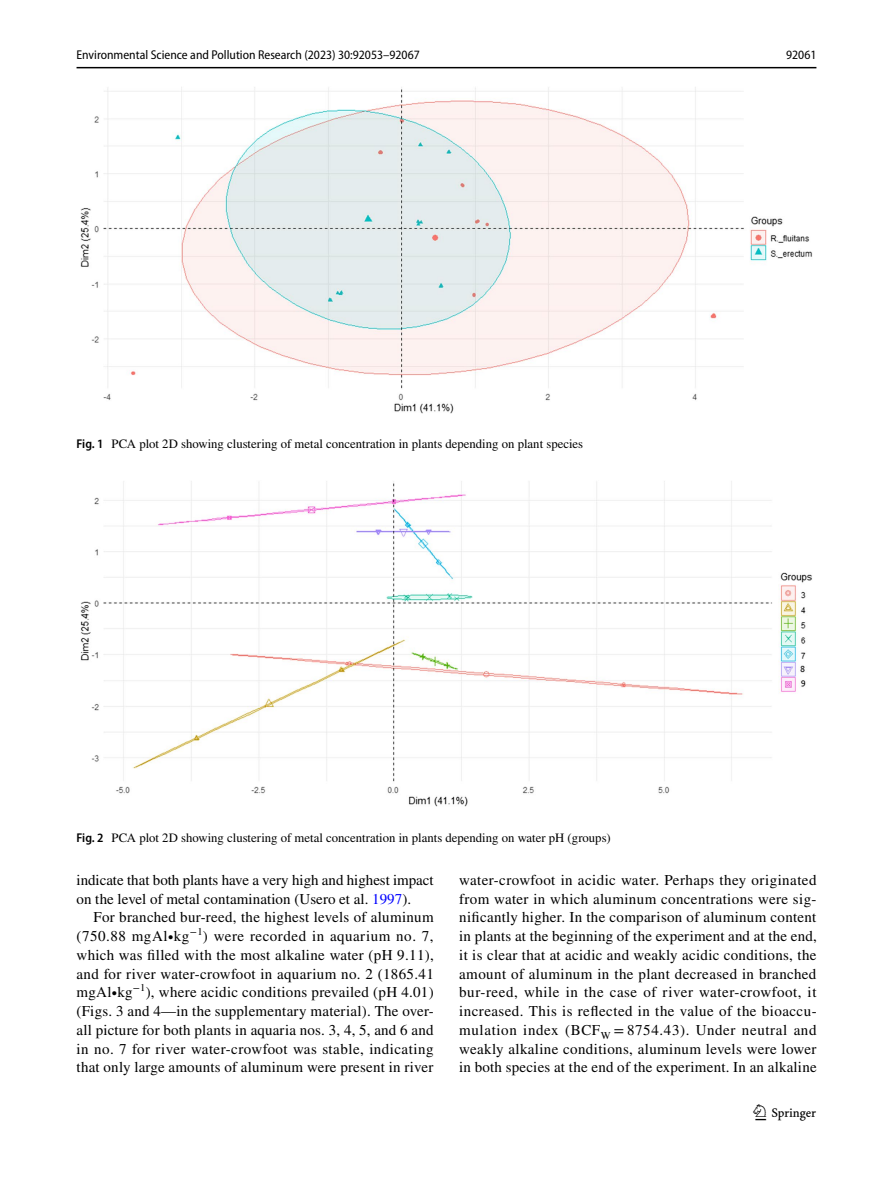
<style>
.page{position:relative;width:893px;height:1187px;background:#fff}
.page>*{position:absolute;margin:0;border:0;box-sizing:border-box;transform-origin:0 0}
.t1{font:22.5px "Springnew Regular 3";color:#000}
.t2{font:15px/18.8px "STIX";letter-spacing:.005em;color:#000;text-align:justify}
.t3{font:12.75px "STIX";color:#000}
.t4{font:semi-condensed 12.75px "Myriad Pro";color:#000}
.s1{font-family:"Myriad Pro";font-weight:600;font-stretch:semi-condensed}
.s2{color:#00f}
</style>
<div class="page">
<hr style="left:77px;top:67px;width:739px;height:1px;background:#000">
<img style="left:81px;top:87px;width:731px;height:326px">
<img style="left:81px;top:481px;width:731px;height:325px">
<p class="t4" style="left:77px;top:48px;width:345px">Environmental Science and Pollution Research (2023) 30:92053–92067</p>
<p class="t4" style="left:786px;top:48px;width:32px">92061</p>
<p class="t3" style="left:77px;top:435px;width:508px"><span class="s1">Fig. 1</span> PCA plot 2D showing clustering of metal concentration in plants depending on plant species</p>
<p class="t3" style="left:77px;top:828px;width:536px"><span class="s1">Fig. 2</span> PCA plot 2D showing clustering of metal concentration in plants depending on water pH (groups)</p>
<p class="t2" style="left:77px;top:871px;width:359px">indicate that both plants have a very high and highest impact on the level of metal contamination (Usero et al. <span class="s2">1997</span>).</p>
<p class="t2" style="left:77px;top:908px;width:359px;text-indent:17px">For branched bur-reed, the highest levels of aluminum (750.88 mgAl∙kg<sup>−1</sup>) were recorded in aquarium no. 7, which was filled with the most alkaline water (pH 9.11), and for river water-crowfoot in aquarium no. 2 (1865.41 mgAl∙kg<sup>−1</sup>), where acidic conditions prevailed (pH 4.01) (Figs. 3 and 4—in the supplementary material). The over&shy;all picture for both plants in aquaria nos. 3, 4, 5, and 6 and in no. 7 for river water-crowfoot was stable, indicating that only large amounts of aluminum were present in river</p>
<p class="t2" style="left:459px;top:871px;width:359px">water-crowfoot in acidic water. Perhaps they originated from water in which aluminum concentrations were sig&shy;nificantly higher. In the comparison of aluminum content in plants at the beginning of the experiment and at the end, it is clear that at acidic and weakly acidic conditions, the amount of aluminum in the plant decreased in branched bur-reed, while in the case of river water-crowfoot, it increased. This is reflected in the value of the bioaccu&shy;mulation index (BCF<sub>W</sub> = 8754.43). Under neutral and weakly alkaline conditions, aluminum levels were lower in both species at the end of the experiment. In an alkaline</p>
<h1 class="t1" style="left:755px;top:1104px;width:62px">1 3</h1>
</div>
